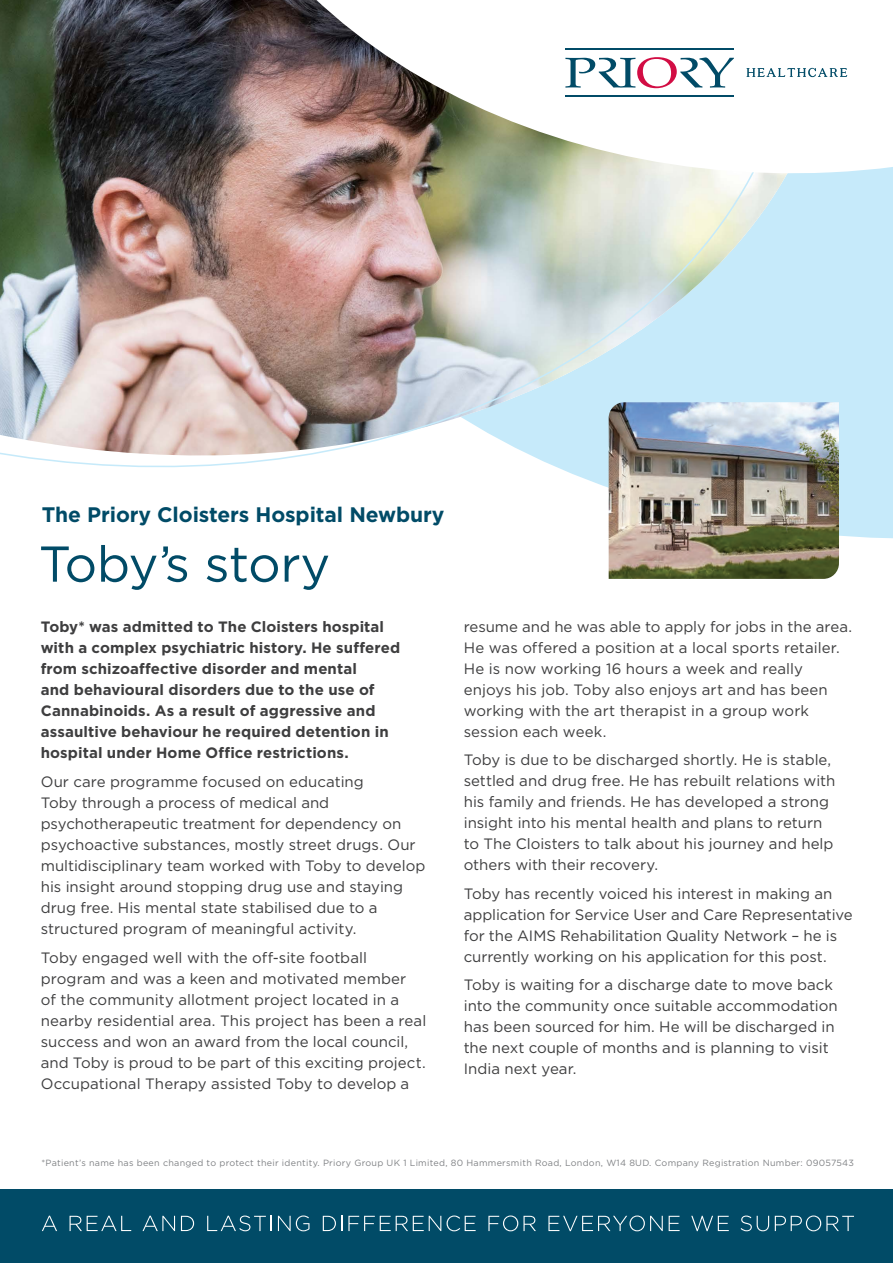
<style>
.page{position:relative;width:893px;height:1263px;background:#fff}
.page>*{position:absolute;margin:0;border:0;box-sizing:border-box;transform-origin:0 0}
.t1{font:50.25px "Gotham";letter-spacing:-.015em;color:#014b67}
.t2{font:700 21px "Gotham";letter-spacing:-.005em;color:#014b67}
.t3{font:15px/21px "Gotham";color:#3e3e3f}
.t4{font:700 15px/21px "Gotham";letter-spacing:.005em;color:#3e3e3f}
.t5{font:9px "Gotham";letter-spacing:.03em;color:#808285}
</style>
<div class="page">
<svg style="left:608px;top:189px;width:285px;height:367px;fill:#c6eafa"></svg>
<div style="left:848px;top:189px;width:39px;height:324px;background:#c6eafa"></div>
<img style="left:0;top:0;width:848px;height:524px">
<img style="left:159px;top:0;width:734px;height:189px">
<svg style="left:747px;top:68px;width:100px;height:9px"></svg>
<hr style="left:565px;top:48px;width:169px;height:2px;background:#014b67">
<hr style="left:565px;top:96px;width:169px;height:1px;background:#014b67">
<svg style="left:565px;top:57px;width:169px;height:31px"></svg>
<div style="left:0;top:1189px;width:893px;height:74px;background:#014b67"></div>
<svg style="left:42px;top:1216px;width:15px;height:15px"></svg>
<svg style="left:70px;top:1216px;width:61px;height:15px"></svg>
<svg style="left:142px;top:1216px;width:33px;height:15px"></svg>
<svg style="left:181px;top:1216px;width:13px;height:15px"></svg>
<svg style="left:207px;top:1215px;width:65px;height:16px"></svg>
<svg style="left:278px;top:1215px;width:31px;height:16px"></svg>
<svg style="left:323px;top:1216px;width:19px;height:15px"></svg>
<svg style="left:348px;top:1216px;width:93px;height:15px"></svg>
<svg style="left:447px;top:1215px;width:29px;height:16px"></svg>
<svg style="left:488px;top:1215px;width:48px;height:16px"></svg>
<svg style="left:548px;top:1215px;width:115px;height:16px"></svg>
<svg style="left:669px;top:1216px;width:11px;height:15px"></svg>
<svg style="left:691px;top:1216px;width:38px;height:15px"></svg>
<svg style="left:741px;top:1215px;width:28px;height:16px"></svg>
<svg style="left:775px;top:1215px;width:79px;height:16px"></svg>
<img style="left:609px;top:402px;width:230px;height:177px">
<p class="t2" style="left:42px;top:500px;width:404px">The Priory Cloisters Hospital Newbury</p>
<p class="t1" style="left:39px;top:532px;width:293px">Toby’s story</p>
<p class="t4" style="left:41px;top:616px;width:361px">Toby* was admitted to The Cloisters hospital with a complex psychiatric history. He suffered from schizoaffective disorder and mental<br>and behavioural disorders due to the use of Cannabinoids. As a result of aggressive and assaultive behaviour he required detention in hospital under Home Office restrictions.</p>
<p class="t3" style="left:41px;top:771px;width:386px">Our care programme focused on educating<br>Toby through a process of medical and psychotherapeutic treatment for dependency on psychoactive substances, mostly street drugs. Our multidisciplinary team worked with Toby to develop his insight around stopping drug use and staying drug free. His mental state stabilised due to a structured program of meaningful activity.</p>
<p class="t3" style="left:41px;top:946px;width:387px">Toby engaged well with the off-site football program and was a keen and motivated member<br>of the community allotment project located in a nearby residential area. This project has been a real success and won an award from the local council, and Toby is proud to be part of this exciting project.<br>Occupational Therapy assisted Toby to develop a</p>
<p class="t3" style="left:464px;top:615px;width:390px">resume and he was able to apply for jobs in the area.<br>He was offered a position at a local sports retailer.<br>He is now working 16 hours a week and really enjoys his job. Toby also enjoys art and has been working with the art therapist in a group work session each week.</p>
<p class="t3" style="left:464px;top:749px;width:373px">Toby is due to be discharged shortly. He is stable, settled and drug free. He has rebuilt relations with his family and friends. He has developed a strong insight into his mental health and plans to return to The Cloisters to talk about his journey and help others with their recovery.</p>
<p class="t3" style="left:464px;top:882px;width:390px">Toby has recently voiced his interest in making an application for Service User and Care Representative for the AIMS Rehabilitation Quality Network – he is currently working on his application for this post.</p>
<p class="t3" style="left:464px;top:974px;width:376px">Toby is waiting for a discharge date to move back into the community once suitable accommodation has been sourced for him. He will be discharged in the next couple of months and is planning to visit India next year.</p>
<p class="t5" style="left:41px;top:1157px;width:814px">*Patient’s name has been changed to protect their identity. Priory Group UK 1 Limited, 80 Hammersmith Road, London, W14 8UD. Company Registration Number: 09057543</p>
</div>
